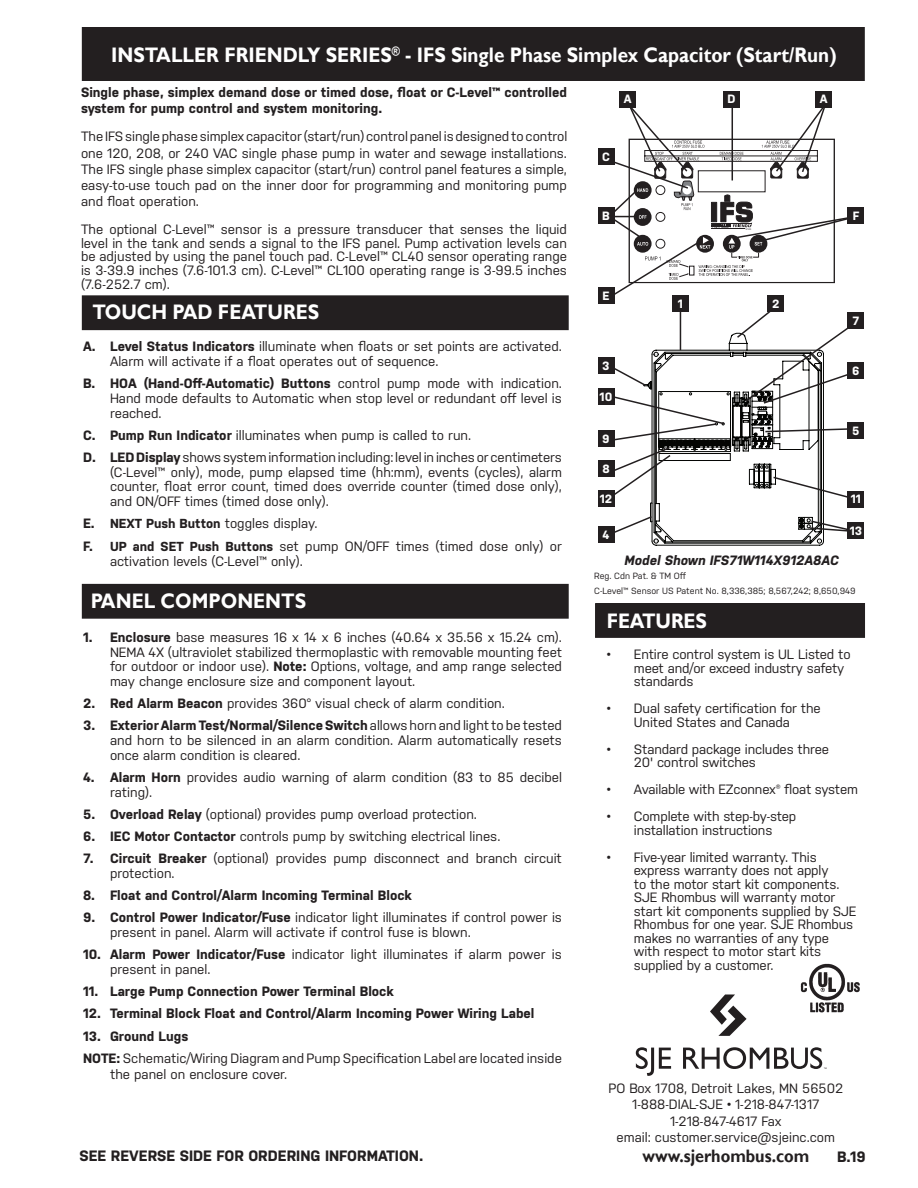
<style>
.page{position:relative;width:918px;height:1188px;background:#fff}
.page>*{position:absolute;margin:0;border:0;box-sizing:border-box;transform-origin:0 0}
.t1{font:700 21px "Gill Sans";color:#fff;scale:.9 1}
.t2{font:700 18px "Gill Sans";color:#231f20;scale:.9 1}
.t3{font:700 15px "Nudista";color:#231f20}
.t4{font:13.5px/14.7px "Nudista";color:#231f20}
.t5{font:700 13.5px/16.2px "Nudista";color:#231f20}
.t6{font:italic 700 13.5px "Nudista";color:#231f20}
.t7{font:700 12px "Nudista";color:#fff}
.t8{font:9px/15px "Nudista";color:#231f20}
.s1{font-weight:700}
.s2{font-weight:700;font-size:13.05px}
</style>
<div class="page">
<div style="left:83px;top:28px;width:781px;height:52px;background:#231f20"></div>
<div style="left:82px;top:27px;width:783px;height:54px;border:2px solid #231f20"></div>
<div style="left:83px;top:585px;width:485px;height:33px;background:#231f20"></div>
<div style="left:82px;top:584px;width:487px;height:35px;border:2px solid #231f20"></div>
<div style="left:83px;top:296px;width:485px;height:33px;background:#231f20"></div>
<div style="left:82px;top:295px;width:487px;height:35px;border:2px solid #231f20"></div>
<svg style="left:636px;top:1047px;width:35px;height:29px"></svg>
<svg style="left:710px;top:995px;width:37px;height:41px"></svg>
<svg style="left:683px;top:1047px;width:144px;height:22px"></svg>
<img style="left:800px;top:963px;width:60px;height:50px">
<svg style="left:608px;top:103px;width:248px;height:196px"></svg>
<div style="left:596px;top:604px;width:268px;height:33px;background:#231f20"></div>
<div style="left:595px;top:603px;width:270px;height:35px;border:2px solid #231f20"></div>
<svg style="left:607px;top:305px;width:249px;height:240px"></svg>
<div style="left:620px;top:91px;width:16px;height:16px;background:#231f20"></div>
<div style="left:816px;top:91px;width:16px;height:16px;background:#231f20"></div>
<div style="left:723px;top:91px;width:17px;height:16px;background:#231f20"></div>
<div style="left:848px;top:207px;width:16px;height:16px;background:#231f20"></div>
<div style="left:598px;top:287px;width:16px;height:16px;background:#231f20"></div>
<div style="left:598px;top:207px;width:16px;height:16px;background:#231f20"></div>
<div style="left:598px;top:148px;width:16px;height:17px;background:#231f20"></div>
<div style="left:672px;top:295px;width:17px;height:17px;background:#231f20"></div>
<div style="left:768px;top:295px;width:16px;height:17px;background:#231f20"></div>
<div style="left:848px;top:313px;width:16px;height:16px;background:#231f20"></div>
<div style="left:848px;top:363px;width:16px;height:16px;background:#231f20"></div>
<div style="left:848px;top:422px;width:16px;height:16px;background:#231f20"></div>
<div style="left:848px;top:491px;width:16px;height:16px;background:#231f20"></div>
<div style="left:848px;top:522px;width:16px;height:16px;background:#231f20"></div>
<div style="left:598px;top:526px;width:16px;height:16px;background:#231f20"></div>
<div style="left:598px;top:491px;width:16px;height:16px;background:#231f20"></div>
<div style="left:598px;top:460px;width:16px;height:17px;background:#231f20"></div>
<div style="left:598px;top:430px;width:16px;height:16px;background:#231f20"></div>
<div style="left:598px;top:388px;width:16px;height:16px;background:#231f20"></div>
<div style="left:598px;top:358px;width:16px;height:16px;background:#231f20"></div>
<h1 class="t1" style="left:111px;top:42px;width:807px">INSTALLER FRIENDLY SERIES<sup>®</sup> - IFS Single Phase Simplex Capacitor (Start/Run)</h1>
<p class="t5" style="left:81px;top:84px;width:488px">Single phase, simplex demand dose or timed dose, float or C-Level™ controlled system for pump control and system monitoring.</p>
<p class="t4" style="left:81px;top:128px;width:488px;line-height:16.2px;text-align:justify">The IFS single phase simplex capacitor (start/run) control panel is designed to control one 120, 208, or 240 VAC single phase pump in water and sewage installations.<br>The IFS single phase simplex capacitor (start/run) control panel features a simple, easy-to-use touch pad on the inner door for programming and monitoring pump and float operation.</p>
<p class="t4" style="left:81px;top:222px;width:488px;line-height:14px;text-align:justify">The optional C-Level™ sensor is a pressure transducer that senses the liquid level in the tank and sends a signal to the IFS panel. Pump activation levels can be adjusted by using the panel touch pad. C-Level™ CL40 sensor operating range is 3-39.9 inches (7.6-101.3 cm). C-Level™ CL100 operating range is 3-99.5 inches (7.6-252.7 cm).</p>
<h1 class="t1" style="left:92px;top:300px;width:253px">TOUCH PAD FEATURES</h1>
<p class="t4" style="left:110px;top:339px;width:454px;text-indent:-27px"><span class="s1">A. Level Status Indicators</span> illuminate when floats or set points are activated.<br>Alarm will activate if a float operates out of sequence.</p>
<p class="t4" style="left:110px;top:376px;width:453px;text-align:justify;text-indent:-27px"><span class="s1">B. HOA (Hand-Off-Automatic) Buttons</span> control pump mode with indication.<br>Hand mode defaults to Automatic when stop level or redundant off level is reached.</p>
<p class="t4" style="left:83px;top:424px;width:481px;line-height:22.2px"><span class="s1">C. Pump Run Indicator</span> illuminates when pump is called to run.<br><span class="s1">D. LED Display</span> shows system information including: level in inches or centimeters</p>
<p class="t4" style="left:110px;top:465px;width:453px;text-align:justify">(C-Level™ only), mode, pump elapsed time (hh:mm), events (cycles), alarm counter, float error count, timed does override counter (timed dose only), and ON/OFF times (timed dose only).</p>
<p class="t4" style="left:83px;top:512px;width:480px;line-height:22.4px"><span class="s1">E.</span> <span class="s2">NEXT Push Button</span> toggles display.<br><span class="s1">F.</span> <span class="s2">UP and SET Push Buttons</span> set pump ON/OFF times (timed dose only) or</p>
<p class="t4" style="left:110px;top:553px;width:194px">activation levels (C-Level™ only).</p>
<p class="t7" style="left:624px;top:92px;width:9px">A</p>
<p class="t7" style="left:728px;top:92px;width:10px">D</p>
<p class="t7" style="left:820px;top:92px;width:9px">A</p>
<p class="t7" style="left:602px;top:150px;width:9px">C</p>
<p class="t7" style="left:602px;top:209px;width:9px">B</p>
<p class="t7" style="left:602px;top:289px;width:9px">E</p>
<p class="t7" style="left:678px;top:297px;width:7px">1</p>
<p class="t7" style="left:772px;top:297px;width:9px">2</p>
<p class="t7" style="left:602px;top:359px;width:9px">3</p>
<p class="t7" style="left:600px;top:390px;width:14px">10</p>
<p class="t7" style="left:602px;top:432px;width:9px">9</p>
<p class="t7" style="left:602px;top:462px;width:9px">8</p>
<p class="t7" style="left:600px;top:492px;width:14px">12</p>
<p class="t7" style="left:603px;top:527px;width:8px">4</p>
<p class="t6" style="left:625px;top:552px;width:216px">Model Shown IFS71W114X912A8AC</p>
<p class="t7" style="left:853px;top:208px;width:8px">F</p>
<p class="t7" style="left:852px;top:314px;width:8px">7</p>
<p class="t7" style="left:852px;top:364px;width:9px">6</p>
<p class="t7" style="left:852px;top:424px;width:9px">5</p>
<p class="t7" style="left:851px;top:492px;width:12px">11</p>
<p class="t7" style="left:850px;top:524px;width:14px">13</p>
<h1 class="t1" style="left:91px;top:588px;width:241px">PANEL COMPONENTS</h1>
<p class="t4" style="left:110px;top:630px;width:453px;text-align:justify;text-indent:-27px"><span class="s1">1. Enclosure</span> base measures 16 x 14 x 6 inches (40.64 x 35.56 x 15.24 cm).<br>NEMA 4X (ultraviolet stabilized thermoplastic with removable mounting feet for outdoor or indoor use). <span class="s1">Note:</span> Options, voltage, and amp range selected may change enclosure size and component layout.</p>
<p class="t4" style="left:83px;top:696px;width:423px"><span class="s1">2. Red Alarm Beacon</span> provides 360° visual check of alarm condition.</p>
<p class="t4" style="left:110px;top:718px;width:454px;text-align:justify;text-indent:-27px"><span class="s1">3. Exterior Alarm Test/Normal/Silence Switch</span> allows horn and light to be tested and horn to be silenced in an alarm condition. Alarm automatically resets once alarm condition is cleared.</p>
<p class="t4" style="left:110px;top:770px;width:453px;text-indent:-27px"><span class="s1">4. Alarm Horn</span> provides audio warning of alarm condition (83 to 85 decibel rating).</p>
<p class="t4" style="left:83px;top:807px;width:396px"><span class="s1">5. Overload Relay</span> (optional) provides pump overload protection.</p>
<p class="t4" style="left:83px;top:829px;width:419px"><span class="s1">6. IEC Motor Contactor</span> controls pump by switching electrical lines.</p>
<p class="t4" style="left:110px;top:851px;width:453px;text-indent:-27px"><span class="s1">7. Circuit Breaker</span> (optional) provides pump disconnect and branch circuit protection.</p>
<p class="t5" style="left:83px;top:887px;width:330px">8. Float and Control/Alarm Incoming Terminal Block</p>
<p class="t4" style="left:110px;top:910px;width:453px;text-indent:-27px"><span class="s1">9. Control Power Indicator/Fuse</span> indicator light illuminates if control power is present in panel. Alarm will activate if control fuse is blown.</p>
<p class="t4" style="left:110px;top:947px;width:453px;text-indent:-27px"><span class="s1">10. Alarm Power Indicator/Fuse</span> indicator light illuminates if alarm power is present in panel.</p>
<p class="t5" style="left:83px;top:983px;width:312px">11. Large Pump Connection Power Terminal Block</p>
<p class="t5" style="left:83px;top:1005px;width:453px">12. Terminal Block Float and Control/Alarm Incoming Power Wiring Label</p>
<p class="t4" style="left:83px;top:1025px;width:480px;line-height:22.2px"><span class="s1">13. Ground Lugs<br>NOTE:</span> Schematic/Wiring Diagram and Pump Specification Label are located inside</p>
<p class="t4" style="left:110px;top:1066px;width:179px">the panel on enclosure cover.</p>
<p class="t3" style="left:79px;top:1147px;width:345px">SEE REVERSE SIDE FOR ORDERING INFORMATION.</p>
<p class="t8" style="left:594px;top:568px;width:263px">Reg. Cdn Pat. &amp; TM Off<br>C-Level™ Sensor US Patent No. 8,336,385; 8,567,242; 8,650,949</p>
<h1 class="t1" style="left:607px;top:608px;width:113px">FEATURES</h1>
<p class="t4" style="left:634px;top:648px;width:218px;line-height:13.5px;text-indent:-27px">• Entire control system is UL Listed to meet and/or exceed industry safety standards</p>
<p class="t4" style="left:607px;top:702px;width:215px;line-height:13.5px;text-align:center">• Dual safety certification for the<br>United States and Canada</p>
<p class="t4" style="left:634px;top:742px;width:197px;line-height:13.5px;text-indent:-27px">• Standard package includes three<br>20' control switches</p>
<p class="t4" style="left:607px;top:782px;width:253px">• Available with EZconnex® float system</p>
<p class="t4" style="left:607px;top:810px;width:191px;line-height:13.5px;text-align:center">• Complete with step-by-step installation instructions</p>
<p class="t4" style="left:634px;top:850px;width:224px;line-height:13.5px;text-indent:-27px">• Five-year limited warranty. This express warranty does not apply<br>to the motor start kit components.<br>SJE Rhombus will warranty motor start kit components supplied by SJE<br>Rhombus for one year. SJE Rhombus makes no warranties of any type with respect to motor start kits supplied by a customer.</p>
<p class="t4" style="left:608px;top:1080px;width:236px;line-height:16.5px;text-align:center">PO Box 1708, Detroit Lakes, MN 56502<br>1-888-DIAL-SJE • 1-218-847-1317<br>1-218-847-4617 Fax<br>email: customer.service@sjeinc.com</p>
<h2 class="t2" style="left:642px;top:1145px;width:187px">www.sjerhombus.com</h2>
<p class="t3" style="left:837px;top:1148px;width:30px">B.19</p>
</div>
